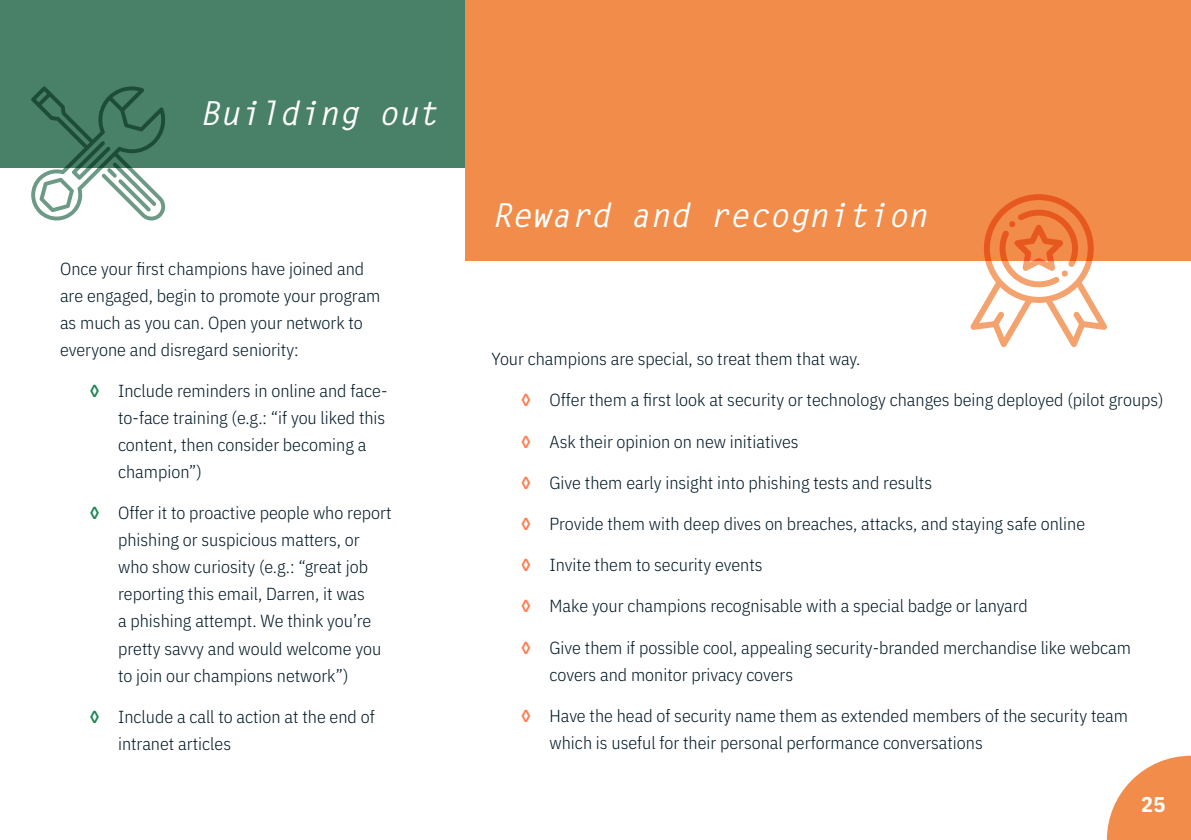
<style>
.page{position:relative;width:1191px;height:840px;background:#fff}
.page>*{position:absolute;margin:0;border:0;box-sizing:border-box;transform-origin:0 0}
.t1{font:italic 700 33px "Letter Gothic Std";color:#fff}
.t2{font:700 21.4px "IBM Plex Sans Cond";color:#fff}
.t3{font:300 17.4px/27px "IBM Plex Sans Cond";color:#001825}
.s1{font-weight:700;color:#218754}
.s2{font-weight:700;color:#ff7d52}
</style>
<div class="page">
<div style="left:0;top:0;width:465px;height:167px;background:#498168"></div>
<div style="left:465px;top:0;width:726px;height:261px;background:#f28c4a"></div>
<svg style="left:970px;top:194px;width:137px;height:153px"></svg>
<svg style="left:31px;top:86px;width:135px;height:134px"></svg>
<svg style="left:1106px;top:755px;width:85px;height:84px"></svg>
<h1 class="t1" style="left:200px;top:93px;width:239px">Building out</h1>
<p class="t3" style="left:60px;top:253px;width:322px">Once your first champions have joined and are engaged, begin to promote your program as much as you can. Open your network to everyone and disregard seniority:</p>
<p class="t3" style="left:118px;top:376px;width:271px;text-indent:-28px"><span class="s1">◊</span> Include reminders in online and face&shy;to-face training (e.g.: “if you liked this content, then consider becoming a champion”)</p>
<p class="t3" style="left:118px;top:498px;width:275px;text-indent:-28px"><span class="s1">◊</span> Offer it to proactive people who report phishing or suspicious matters, or who show curiosity (e.g.: “great job reporting this email, Darren, it was<br>a phishing attempt. We think you’re pretty savvy and would welcome you to join our champions network”)</p>
<p class="t3" style="left:118px;top:701px;width:258px;text-indent:-28px"><span class="s1">◊</span> Include a call to action at the end of intranet articles</p>
<h1 class="t1" style="left:491px;top:194px;width:437px">Reward and recognition</h1>
<p class="t3" style="left:491px;top:344px;width:370px">Your champions are special, so treat them that way.</p>
<p class="t3" style="left:521px;top:385px;width:644px"><span class="s2">◊</span> Offer them a first look at security or technology changes being deployed (pilot groups)</p>
<p class="t3" style="left:521px;top:426px;width:279px"><span class="s2">◊</span> Ask their opinion on new initiatives</p>
<p class="t3" style="left:521px;top:467px;width:412px"><span class="s2">◊</span> Give them early insight into phishing tests and results</p>
<p class="t3" style="left:521px;top:508px;width:565px"><span class="s2">◊</span> Provide them with deep dives on breaches, attacks, and staying safe online</p>
<p class="t3" style="left:521px;top:549px;width:243px"><span class="s2">◊</span> Invite them to security events</p>
<p class="t3" style="left:521px;top:591px;width:508px"><span class="s2">◊</span> Make your champions recognisable with a special badge or lanyard</p>
<p class="t3" style="left:549px;top:632px;width:583px;text-indent:-28px"><span class="s2">◊</span> Give them if possible cool, appealing security-branded merchandise like webcam covers and monitor privacy covers</p>
<p class="t3" style="left:549px;top:700px;width:580px;text-indent:-28px"><span class="s2">◊</span> Have the head of security name them as extended members of the security team which is useful for their personal performance conversations</p>
<p class="t2" style="left:1141px;top:786px;width:26px">25</p>
</div>
